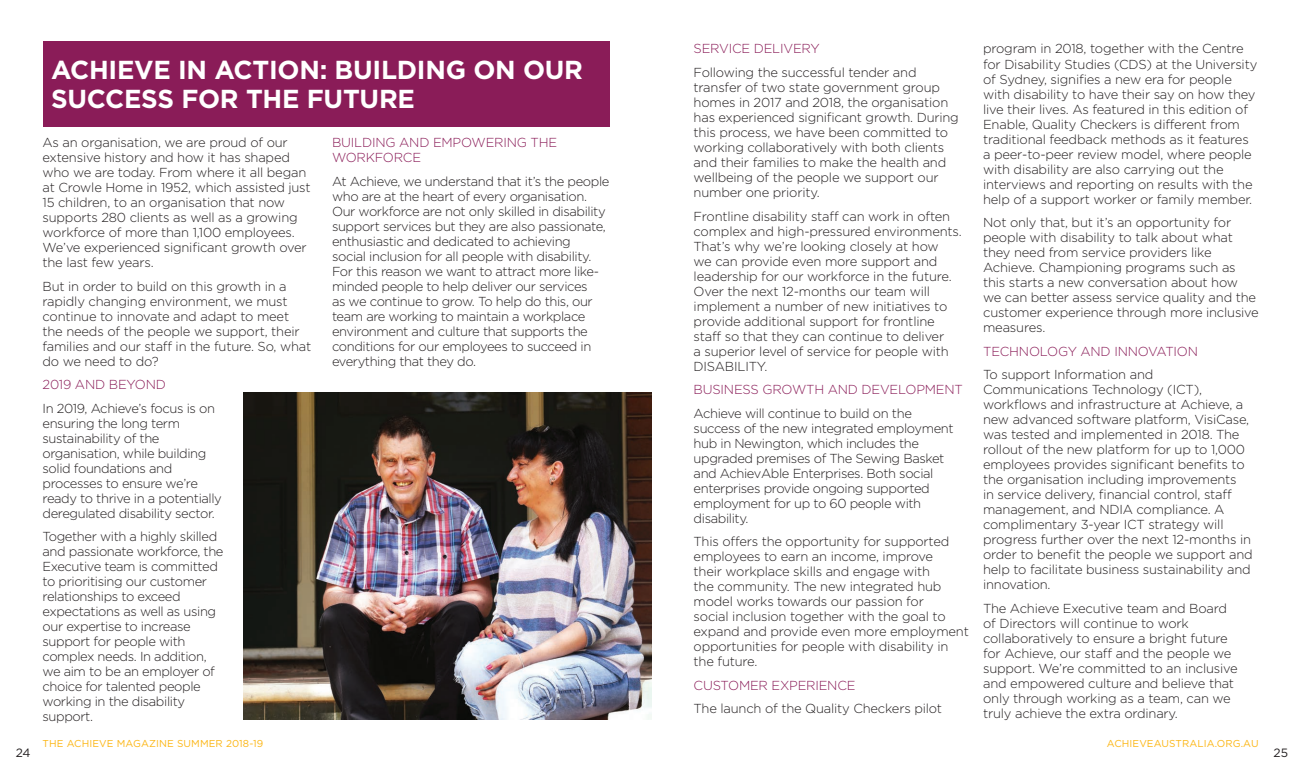
<style>
.page{position:relative;width:1304px;height:780px;background:#fff}
.page>*{position:absolute;margin:0;border:0;box-sizing:border-box;transform-origin:0 0}
.t1{font:700 26px/29px "Gotham";letter-spacing:-.01em;color:#fff}
.t2{font:300 13px/15px "Gotham";letter-spacing:-.015em;color:#231f20}
.t3{font:300 13px/15px "Gotham";letter-spacing:-.015em;color:#8a1c58}
.t4{font:12px "Gotham";color:#231f20}
.t5{font:10px "Gotham";letter-spacing:.01em;color:#fcb615}
</style>
<div class="page">
<div style="left:43px;top:41px;width:566px;height:85px;background:#8a1c58"></div>
<img style="left:243px;top:392px;width:409px;height:327px">
<h1 class="t1" style="left:51px;top:55px;width:534px">ACHIEVE IN ACTION: BUILDING ON OUR<br>SUCCESS FOR THE FUTURE</h1>
<p class="t2" style="left:43px;top:135px;width:270px">As an organisation, we are proud of our extensive history and how it has shaped who we are today. From where it all began at Crowle Home in 1952, which assisted just 15 children, to an organisation that now supports 280 clients as well as a growing workforce of more than 1,100 employees.<br>We’ve experienced significant growth over the last few years.</p>
<p class="t2" style="left:43px;top:278px;width:270px">But in order to build on this growth in a rapidly changing environment, we must continue to innovate and adapt to meet the needs of the people we support, their families and our staff in the future. So, what do we need to do?</p>
<p class="t3" style="left:43px;top:377px;width:125px">2019 AND BEYOND</p>
<p class="t2" style="left:43px;top:400px;width:181px">In 2019, Achieve’s focus is on ensuring the long term sustainability of the organisation, while building solid foundations and processes to ensure we’re ready to thrive in a potentially deregulated disability sector.</p>
<p class="t2" style="left:43px;top:529px;width:183px">Together with a highly skilled and passionate workforce, the<br>Executive team is committed to prioritising our customer relationships to exceed expectations as well as using our expertise to increase support for people with complex needs. In addition, we aim to be an employer of choice for talented people working in the disability support.</p>
<p class="t3" style="left:332px;top:135px;width:227px">BUILDING AND EMPOWERING THE<br>WORKFORCE</p>
<p class="t2" style="left:332px;top:173px;width:279px">At Achieve, we understand that it’s the people who are at the heart of every organisation.<br>Our workforce are not only skilled in disability support services but they are also passionate, enthusiastic and dedicated to achieving<br>social inclusion for all people with disability.<br>For this reason we want to attract more like&shy;minded people to help deliver our services<br>as we continue to grow. To help do this, our team are working to maintain a workplace environment and culture that supports the conditions for our employees to succeed in everything that they do.</p>
<p class="t3" style="left:694px;top:41px;width:128px">SERVICE DELIVERY</p>
<p class="t2" style="left:694px;top:65px;width:267px">Following the successful tender and transfer of two state government group homes in 2017 and 2018, the organisation has experienced significant growth. During this process, we have been committed to working collaboratively with both clients and their families to make the health and wellbeing of the people we support our number one priority.</p>
<p class="t2" style="left:694px;top:208px;width:270px">Frontline disability staff can work in often complex and high-pressured environments.<br>That’s why we’re looking closely at how<br>we can provide even more support and leadership for our workforce in the future.<br>Over the next 12-months our team will implement a number of new initiatives to provide additional support for frontline staff so that they can continue to deliver<br>a superior level of service for people with DISABILITY.</p>
<p class="t3" style="left:694px;top:382px;width:271px">BUSINESS GROWTH AND DEVELOPMENT</p>
<p class="t2" style="left:694px;top:405px;width:262px">Achieve will continue to build on the success of the new integrated employment hub in Newington, which includes the upgraded premises of The Sewing Basket and AchievAble Enterprises. Both social enterprises provide ongoing supported employment for up to 60 people with disability.</p>
<p class="t2" style="left:694px;top:534px;width:277px">This offers the opportunity for supported employees to earn an income, improve<br>their workplace skills and engage with<br>the community. The new integrated hub model works towards our passion for<br>social inclusion together with the goal to expand and provide even more employment opportunities for people with disability in the future.</p>
<p class="t3" style="left:694px;top:677px;width:163px">CUSTOMER EXPERIENCE</p>
<p class="t2" style="left:694px;top:701px;width:250px">The launch of the Quality Checkers pilot</p>
<p class="t2" style="left:983px;top:41px;width:276px">program in 2018, together with the Centre for Disability Studies (CDS) at the University of Sydney, signifies a new era for people with disability to have their say on how they live their lives. As featured in this edition of Enable, Quality Checkers is different from traditional feedback methods as it features a peer-to-peer review model, where people with disability are also carrying out the interviews and reporting on results with the help of a support worker or family member.</p>
<p class="t2" style="left:983px;top:215px;width:277px">Not only that, but it’s an opportunity for people with disability to talk about what they need from service providers like Achieve. Championing programs such as this starts a new conversation about how we can better assess service quality and the customer experience through more inclusive measures.</p>
<p class="t3" style="left:983px;top:343px;width:216px">TECHNOLOGY AND INNOVATION</p>
<p class="t2" style="left:983px;top:367px;width:271px">To support Information and Communications Technology (ICT), workflows and infrastructure at Achieve, a new advanced software platform, VisiCase, was tested and implemented in 2018. The rollout of the new platform for up to 1,000 employees provides significant benefits to the organisation including improvements<br>in service delivery, financial control, staff management, and NDIA compliance. A complimentary 3-year ICT strategy will progress further over the next 12-months in order to benefit the people we support and help to facilitate business sustainability and innovation.</p>
<p class="t2" style="left:983px;top:600px;width:256px">The Achieve Executive team and Board of Directors will continue to work collaboratively to ensure a bright future for Achieve, our staff and the people we support. We’re committed to an inclusive and empowered culture and believe that only through working as a team, can we truly achieve the extra ordinary.</p>
<p class="t5" style="left:43px;top:737px;width:222px">THE ACHIEVE MAGAZINE SUMMER 2018-19</p>
<p class="t5" style="left:1107px;top:737px;width:153px">ACHIEVEAUSTRALIA.ORG.AU</p>
<p class="t4" style="left:16px;top:745px;width:16px">24</p>
<p class="t4" style="left:1274px;top:745px;width:16px">25</p>
</div>
